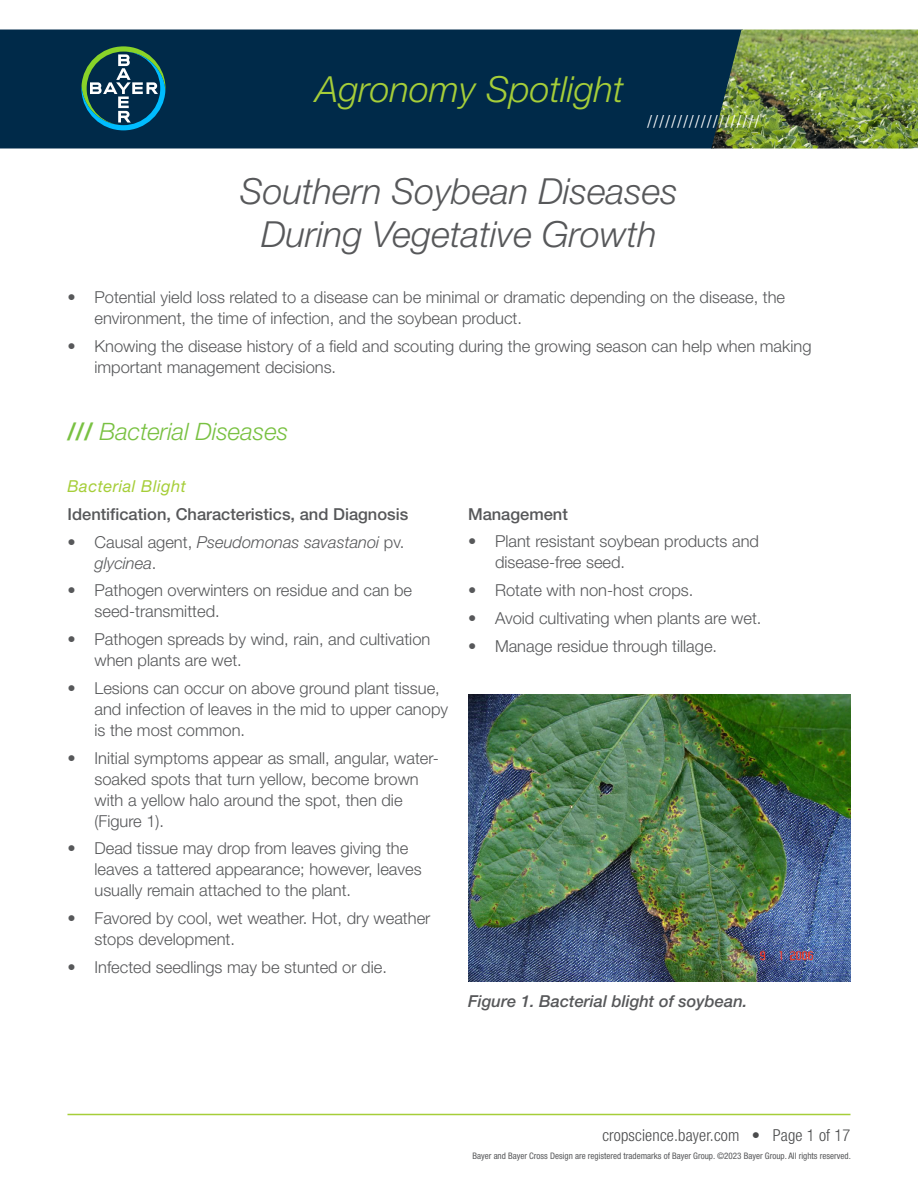
<style>
.page{position:relative;width:918px;height:1188px;background:#fff}
.page>*{position:absolute;margin:0;border:0;box-sizing:border-box;transform-origin:0 0}
.Title__Bayer{font:italic 300 36px/43.2px "Helvetica Neue LT Pro";color:#57585a;text-align:center}
.t1{font:italic 300 36px "Helvetica Neue LT Pro";color:#a6ce39}
.t2{font:italic 300 24px "Helvetica Neue";color:#79c142}
.t3{font:18px "Minion Pro";color:#fff}
.t4{font:300 16.5px/21px "Helvetica Neue";color:#57585a}
.Universal_2nd_Level{font:500 16.5px "Helvetica Neue";color:#57585a}
.t5{font:italic 300 16.5px/21px "Helvetica Neue";color:#57585a}
.Universal_Caption{font:italic 500 16.5px "Helvetica Neue LT Pro";color:#57585a}
.t6{font:300 condensed 16.5px "Helvetica Neue LT Std";letter-spacing:.01em;color:#4b4c4d}
.Subhead__Bayer{font:italic 16.5px "Helvetica Neue LT Pro";letter-spacing:.03em;color:#a6ce39}
.t7{font:condensed 9px "Helvetica Neue LT Std";color:#57585a}
.s1{font-weight:500;font-style:normal}
.s2{font-style:normal}
</style>
<div class="page">
<div style="left:0;top:30px;width:711px;height:118px;background:#002a49"></div>
<svg style="left:81px;top:46px;width:84px;height:84px;background:#285d6a"></svg>
<img style="left:711px;top:30px;width:207px;height:118px">
<hr style="left:68px;top:1114px;width:782px;height:1px;background:#a6ce39">
<img style="left:468px;top:695px;width:382px;height:287px">
<h1 class="t1" style="left:316px;top:67px;width:309px">Agronomy Spotlight</h1>
<p class="t3" style="left:647px;top:109px;width:115px">///////////////////</p>
<p class="Title__Bayer" style="left:240px;top:169px;width:439px">Southern Soybean Diseases<br>During Vegetative Growth</p>
<p class="t4" style="left:94px;top:286px;width:692px;text-indent:-27px">• Potential yield loss related to a disease can be minimal or dramatic depending on the disease, the environment, the time of infection, and the soybean product.</p>
<p class="t4" style="left:94px;top:335px;width:719px;text-indent:-27px">• Knowing the disease history of a field and scouting during the growing season can help when making important management decisions.</p>
<p class="t2" style="left:68px;top:418px;width:222px"><span class="s1">///</span> Bacterial Diseases</p>
<p class="Subhead__Bayer" style="left:68px;top:476px;width:120px">Bacterial Blight</p>
<p class="Universal_2nd_Level" style="left:68px;top:504px;width:342px">Identification, Characteristics, and Diagnosis</p>
<p class="t5" style="left:94px;top:531px;width:311px;text-indent:-27px"><span class="s2">• Causal agent,</span> Pseudomonas savastanoi <span class="s2">pv. </span>glycinea<span class="s2">.</span></p>
<p class="t4" style="left:94px;top:580px;width:319px;text-indent:-27px">• Pathogen overwinters on residue and can be seed-transmitted.</p>
<p class="t4" style="left:94px;top:628px;width:337px;text-indent:-27px">• Pathogen spreads by wind, rain, and cultivation when plants are wet.</p>
<p class="t4" style="left:94px;top:677px;width:355px;text-indent:-27px">• Lesions can occur on above ground plant tissue, and infection of leaves in the mid to upper canopy is the most common.</p>
<p class="t4" style="left:94px;top:747px;width:346px;text-indent:-27px">• Initial symptoms appear as small, angular, water&shy;soaked spots that turn yellow, become brown with a yellow halo around the spot, then die (Figure 1).</p>
<p class="t4" style="left:94px;top:838px;width:329px;text-indent:-27px">• Dead tissue may drop from leaves giving the leaves a tattered appearance; however, leaves usually remain attached to the plant.</p>
<p class="t4" style="left:94px;top:907px;width:337px;text-indent:-27px">• Favored by cool, wet weather. Hot, dry weather stops development.</p>
<p class="t4" style="left:68px;top:956px;width:321px">• Infected seedlings may be stunted or die.</p>
<p class="Universal_2nd_Level" style="left:468px;top:504px;width:101px">Management</p>
<p class="t4" style="left:495px;top:531px;width:266px;text-indent:-27px">• Plant resistant soybean products and disease-free seed.</p>
<p class="t4" style="left:468px;top:579px;width:227px">• Rotate with non-host crops.</p>
<p class="t4" style="left:468px;top:607px;width:295px">• Avoid cultivating when plants are wet.</p>
<p class="t4" style="left:468px;top:635px;width:251px">• Manage residue through tillage.</p>
<p class="Universal_Caption" style="left:468px;top:991px;width:281px">Figure 1. Bacterial blight of soybean.</p>
<p class="t6" style="left:602px;top:1126px;width:250px">cropscience.bayer.com • Page 1 of 17</p>
<p class="t7" style="left:473px;top:1150px;width:380px">Bayer and Bayer Cross Design are registered trademarks of Bayer Group. ©2023 Bayer Group. All rights reserved.</p>
</div>
